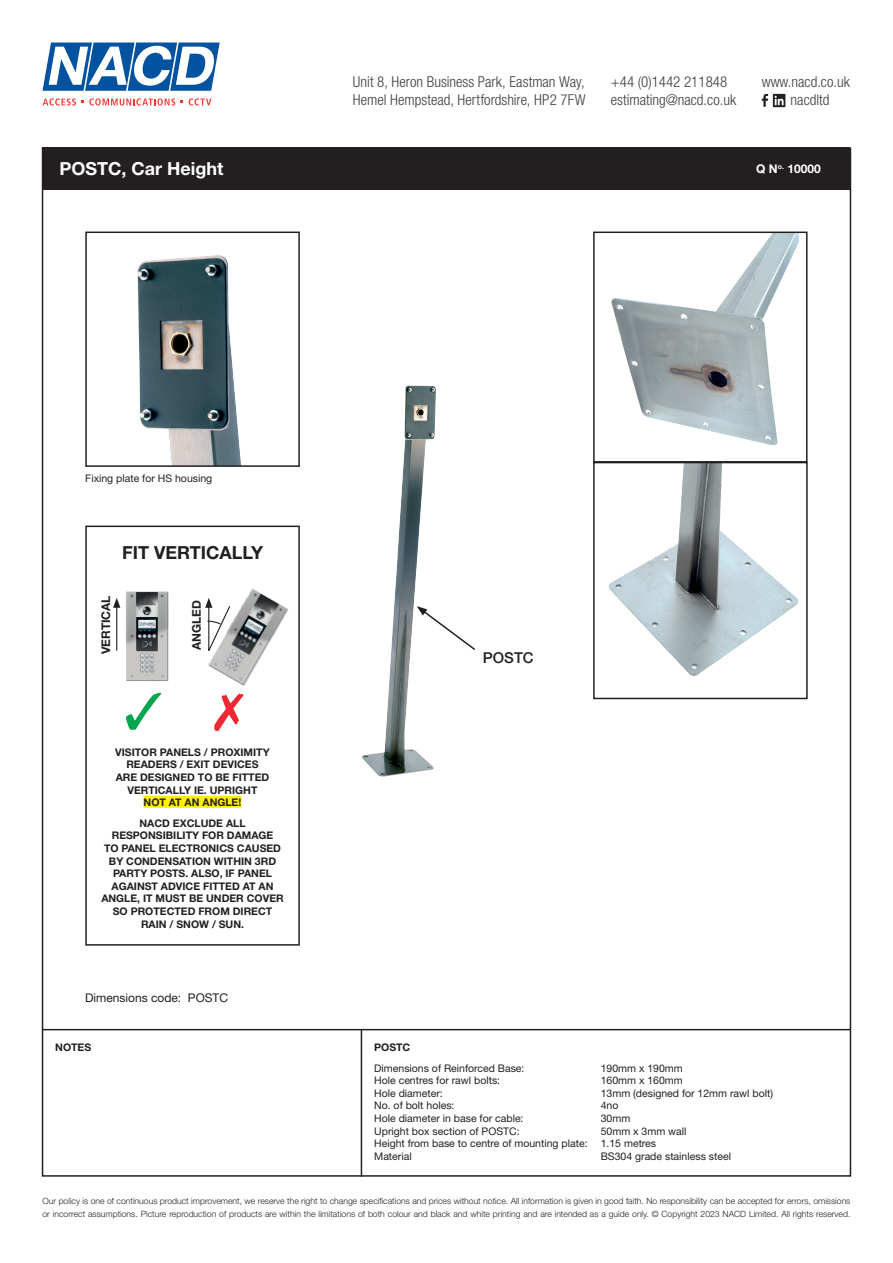
<style>
.page{position:relative;width:893px;height:1263px;background:#fff}
.page>*{position:absolute;margin:0;border:0;box-sizing:border-box;transform-origin:0 0}
.t1{font:700 18px "Helvetica Neue LT Std";color:#fff}
.t2{font:700 18px "Helvetica Neue LT Std";color:#231f20}
.t3{font:300 condensed 15px/18px "Helvetica Neue LT Std";color:#3e3e3f}
.t4{font:500 15px "Helvetica Neue LT Std";color:#231f20}
.t5{font:12px "Helvetica Neue LT Std";color:#231f20}
.t6{font:700 12px "Helvetica Neue LT Std";color:#231f20}
.t7{font:700 12px "Helvetica Neue LT Std";color:#fff}
.t8{font:10.5px "Helvetica Neue LT Std";color:#231f20}
.t9{font:700 10.5px/12.6px "Helvetica Neue LT Std";color:#231f20;text-align:center}
.t10{font:300 8.7px/13.5px "Helvetica Neue LT Std";color:#231f20}
</style>
<div class="page">
<hr style="left:43px;top:1029px;width:807px;height:1px;background:#231f20">
<div style="left:43px;top:148px;width:807px;height:42px;background:#231f20"></div>
<hr style="left:361px;top:1030px;width:1px;height:147px;background:#231f20">
<svg style="left:43px;top:43px;width:177px;height:48px"></svg>
<svg style="left:189px;top:98px;width:22px;height:8px"></svg>
<svg style="left:43px;top:98px;width:140px;height:8px"></svg>
<svg style="left:762px;top:94px;width:23px;height:13px"></svg>
<img style="left:362px;top:385px;width:74px;height:392px">
<svg style="left:417px;top:606px;width:59px;height:46px"></svg>
<img style="left:137px;top:255px;width:104px;height:209px">
<div style="left:85px;top:232px;width:215px;height:235px;border:2px solid #231f20"></div>
<img style="left:609px;top:465px;width:189px;height:211px">
<div style="left:593px;top:462px;width:215px;height:237px;border:2px solid #231f20"></div>
<img style="left:611px;top:235px;width:188px;height:210px">
<div style="left:593px;top:232px;width:214px;height:231px;border:2px solid #231f20"></div>
<div style="left:85px;top:526px;width:215px;height:420px;border:2px solid #231f20"></div>
<div style="left:144px;top:796px;width:97px;height:12px;background:#fff101"></div>
<img style="left:126px;top:591px;width:43px;height:90px">
<img style="left:208px;top:589px;width:81px;height:97px">
<svg style="left:126px;top:693px;width:35px;height:37px"></svg>
<svg style="left:214px;top:693px;width:30px;height:38px"></svg>
<hr style="left:116px;top:605px;width:1px;height:46px;background:#231f20">
<svg style="left:113px;top:598px;width:7px;height:10px"></svg>
<svg style="left:205px;top:598px;width:26px;height:58px"></svg>
<h1 class="t1" style="left:60px;top:157px;width:166px">POSTC, Car Height</h1>
<h2 class="t3" style="left:353px;top:73px;width:234px">Unit 8, Heron Business Park, Eastman Way,<br>Hemel Hempstead, Hertfordshire, HP2 7FW</h2>
<h2 class="t3" style="left:611px;top:73px;width:127px">+44 (0)1442 211848 estimating@nacd.co.uk</h2>
<h2 class="t3" style="left:762px;top:73px;width:89px;text-align:center">www.nacd.co.uk nacdltd</h2>
<h3 class="t7" style="left:756px;top:161px;width:66px">Q N<sup>o.</sup> 10000</h3>
<p class="t8" style="left:85px;top:472px;width:128px">Fixing plate for HS housing</p>
<h1 class="t2" style="left:122px;top:542px;width:142px">FIT VERTICALLY</h1>
<h3 class="t6" style="left:99px;top:654px;width:60px;rotate:-90deg">VERTICAL</h3>
<h3 class="t6" style="left:189px;top:650px;width:52px;rotate:-90deg">ANGLED</h3>
<p class="t9" style="left:115px;top:745px;width:156px">VISITOR PANELS / PROXIMITY<br>READERS / EXIT DEVICES<br>ARE DESIGNED TO BE FITTED<br>VERTICALLY IE. UPRIGHT<br>NOT AT AN ANGLE!</p>
<p class="t9" style="left:101px;top:816px;width:184px">NACD EXCLUDE ALL<br>RESPONSIBILITY FOR DAMAGE<br>TO PANEL ELECTRONICS CAUSED<br>BY CONDENSATION WITHIN 3RD<br>PARTY POSTS. ALSO, IF PANEL<br>AGAINST ADVICE FITTED AT AN<br>ANGLE, IT MUST BE UNDER COVER<br>SO PROTECTED FROM DIRECT<br>RAIN / SNOW / SUN.</p>
<h3 class="t5" style="left:85px;top:991px;width:145px">Dimensions code: POSTC</h3>
<p class="t9" style="left:55px;top:1040px;width:37px">NOTES</p>
<h2 class="t4" style="left:483px;top:648px;width:52px">POSTC</h2>
<p class="t9" style="left:374px;top:1040px;width:38px">POSTC</p>
<p class="t8" style="left:374px;top:1062px;width:152px">Dimensions of Reinforced Base:</p>
<p class="t8" style="left:601px;top:1062px;width:84px">190mm x 190mm</p>
<p class="t8" style="left:374px;top:1074px;width:127px">Hole centres for rawl bolts:</p>
<p class="t8" style="left:601px;top:1074px;width:84px">160mm x 160mm</p>
<p class="t8" style="left:374px;top:1087px;width:70px">Hole diameter:</p>
<p class="t8" style="left:601px;top:1087px;width:174px">13mm (designed for 12mm rawl bolt)</p>
<p class="t8" style="left:374px;top:1099px;width:82px">No. of bolt holes:</p>
<p class="t8" style="left:601px;top:1099px;width:19px">4no</p>
<p class="t8" style="left:374px;top:1112px;width:151px">Hole diameter in base for cable:</p>
<p class="t8" style="left:601px;top:1112px;width:31px">30mm</p>
<p class="t8" style="left:374px;top:1125px;width:147px">Upright box section of POSTC:</p>
<p class="t8" style="left:601px;top:1125px;width:87px">50mm x 3mm wall</p>
<p class="t8" style="left:374px;top:1137px;width:215px">Height from base to centre of mounting plate:</p>
<p class="t8" style="left:601px;top:1137px;width:57px">1.15 metres</p>
<p class="t8" style="left:374px;top:1150px;width:39px">Material</p>
<p class="t8" style="left:601px;top:1150px;width:132px">BS304 grade stainless steel</p>
<p class="t10" style="left:43px;top:1194px;width:809px">Our policy is one of continuous product improvement, we reserve the right to change specifications and prices without notice. All information is given in good faith. No responsibility can be accepted for errors, omissions or incorrect assumptions. Picture reproduction of products are within the limitations of both colour and black and white printing and are intended as a guide only. © Copyright 2023 NACD Limited. All rights reserved.</p>
</div>
